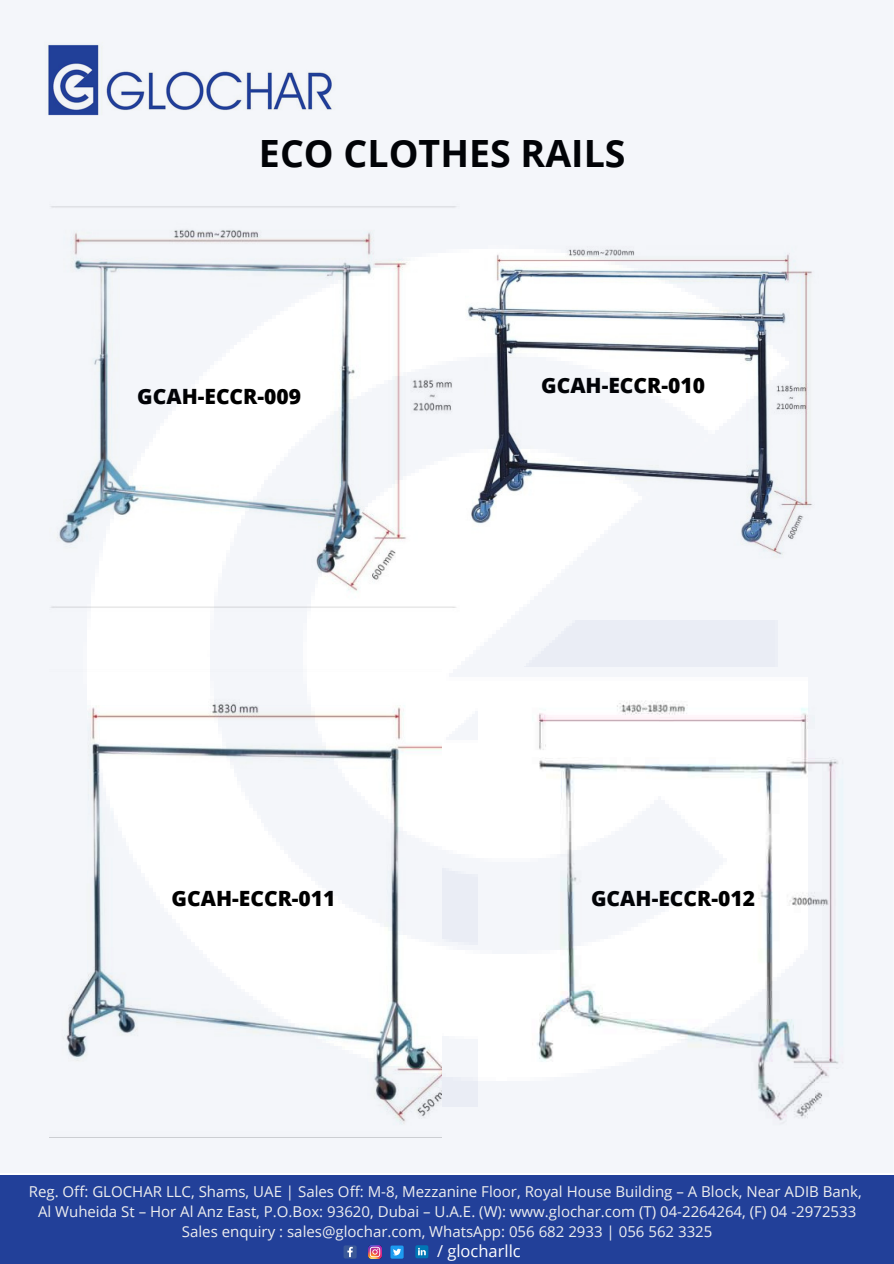
<style>
.page{position:relative;width:894px;height:1264px;background:#fff}
.page>*{position:absolute;margin:0;border:0;box-sizing:border-box;transform-origin:0 0}
.t1{font:700 37.5px "Open Sans";color:#000}
.t2{font:800 21px "Open Sans";color:#000}
.t3{font:16.5px "Open Sans";color:#fff}
.t4{font:15px "Open Sans";color:#eee}
</style>
<div class="page">
<div style="left:0;top:1175px;width:893px;height:88px;background:#224099"></div>
<svg style="left:343px;top:1245px;width:13px;height:13px"></svg>
<svg style="left:368px;top:1245px;width:13px;height:13px"></svg>
<svg style="left:415px;top:1245px;width:13px;height:13px"></svg>
<div style="left:390px;top:1245px;width:13px;height:13px;background:#1d9bf0;border-radius:2px"></div>
<svg style="left:393px;top:1248px;width:8px;height:7px"></svg>
<img style="left:0;top:0;width:893px;height:1173px">
<p class="t1" style="left:259px;top:127px;width:368px">ECO CLOTHES RAILS</p>
<p class="t2" style="left:137px;top:381px;width:165px">GCAH-ECCR-009</p>
<p class="t2" style="left:541px;top:370px;width:165px">GCAH-ECCR-010</p>
<p class="t2" style="left:171px;top:883px;width:165px">GCAH-ECCR-011</p>
<p class="t2" style="left:591px;top:883px;width:165px">GCAH-ECCR-012</p>
<p class="t4" style="left:29px;top:1180px;width:834px">Reg. Off: GLOCHAR LLC, Shams, UAE | Sales Off: M-8, Mezzanine Floor, Royal House Building – A Block, Near ADIB Bank,</p>
<p class="t4" style="left:38px;top:1200px;width:819px">Al Wuheida St – Hor Al Anz East, P.O.Box: 93620, Dubai – U.A.E. (W): www.glochar.com (T) 04-2264264, (F) 04 -2972533</p>
<p class="t4" style="left:182px;top:1221px;width:532px">Sales enquiry : sales@glochar.com, WhatsApp: 056 682 2933 | 056 562 3325</p>
<p class="t3" style="left:437px;top:1238px;width:85px">/ glocharllc</p>
</div>
